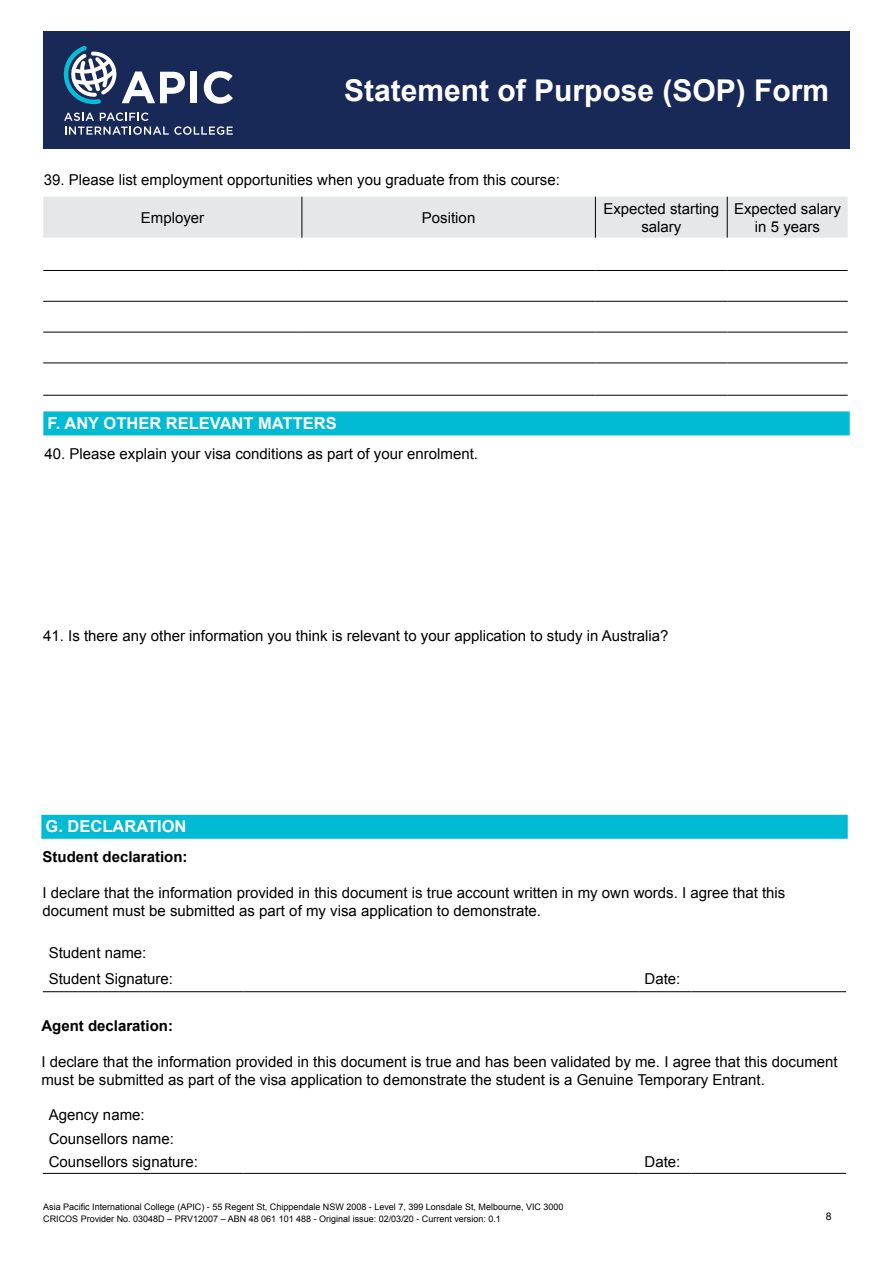
<style>
.page{position:relative;width:893px;height:1263px;background:#fff}
.page>*{position:absolute;margin:0;border:0;box-sizing:border-box;transform-origin:0 0}
.t1{font:700 30px "Arial";color:#fff}
.t2{font:700 16.5px "Arial";color:#fff}
.t3{font:15px/18px "Arial";color:#000}
.t4{font:700 15px "Arial";color:#000}
.t5{font:10.5px "Arial";color:#000}
.t6{font:9px/12px "Arial";color:#000}
</style>
<div class="page">
<div style="left:43px;top:32px;width:807px;height:117px;background:#182958"></div>
<svg style="left:64px;top:113px;width:169px;height:22px"></svg>
<div style="left:190px;top:72px;width:7px;height:31px;background:#fff"></div>
<svg style="left:204px;top:71px;width:29px;height:33px"></svg>
<svg style="left:63px;top:46px;width:122px;height:58px"></svg>
<div style="left:43px;top:197px;width:805px;height:41px;background:#e6e7e8"></div>
<hr style="left:595px;top:197px;width:1px;height:41px;background:#000">
<hr style="left:727px;top:197px;width:1px;height:41px;background:#000">
<hr style="left:43px;top:270px;width:259px;height:1px;background:#000">
<hr style="left:302px;top:270px;width:293px;height:1px;background:#000">
<hr style="left:595px;top:270px;width:132px;height:1px;background:#000">
<hr style="left:727px;top:270px;width:121px;height:1px;background:#000">
<hr style="left:43px;top:301px;width:259px;height:1px;background:#000">
<hr style="left:302px;top:301px;width:293px;height:1px;background:#000">
<hr style="left:595px;top:301px;width:132px;height:1px;background:#000">
<hr style="left:727px;top:301px;width:121px;height:1px;background:#000">
<hr style="left:43px;top:332px;width:259px;height:1px;background:#000">
<hr style="left:302px;top:332px;width:293px;height:1px;background:#000">
<hr style="left:595px;top:332px;width:132px;height:1px;background:#000">
<hr style="left:727px;top:332px;width:121px;height:1px;background:#000">
<hr style="left:43px;top:363px;width:259px;height:1px;background:#000">
<hr style="left:302px;top:363px;width:293px;height:1px;background:#000">
<hr style="left:595px;top:363px;width:132px;height:1px;background:#000">
<hr style="left:727px;top:363px;width:121px;height:1px;background:#000">
<hr style="left:43px;top:395px;width:259px;height:1px;background:#000">
<hr style="left:302px;top:395px;width:293px;height:1px;background:#000">
<hr style="left:595px;top:395px;width:132px;height:1px;background:#000">
<hr style="left:727px;top:395px;width:121px;height:1px;background:#000">
<hr style="left:302px;top:197px;width:1px;height:41px;background:#000">
<div style="left:43px;top:411px;width:807px;height:24px;background:#00bbd3"></div>
<div style="left:41px;top:815px;width:807px;height:24px;background:#00bbd3"></div>
<hr style="left:43px;top:991px;width:200px;height:1px;background:#000">
<hr style="left:243px;top:991px;width:395px;height:1px;background:#000">
<hr style="left:638px;top:991px;width:53px;height:1px;background:#000">
<hr style="left:691px;top:991px;width:155px;height:1px;background:#000">
<hr style="left:43px;top:1173px;width:200px;height:1px;background:#000">
<hr style="left:243px;top:1173px;width:395px;height:1px;background:#000">
<hr style="left:638px;top:1173px;width:53px;height:1px;background:#000">
<hr style="left:691px;top:1173px;width:155px;height:1px;background:#000">
<h1 class="t1" style="left:344px;top:71px;width:486px">Statement of Purpose (SOP) Form</h1>
<p class="t3" style="left:44px;top:170px;width:518px">39. Please list employment opportunities when you graduate from this course:</p>
<p class="t3" style="left:141px;top:208px;width:65px">Employer</p>
<p class="t3" style="left:422px;top:208px;width:55px">Position</p>
<p class="t3" style="left:603px;top:199px;width:117px;text-align:center">Expected starting salary</p>
<p class="t3" style="left:734px;top:199px;width:108px;text-align:center">Expected salary in 5 years</p>
<p class="t2" style="left:48px;top:412px;width:291px">F. ANY OTHER RELEVANT MATTERS</p>
<p class="t3" style="left:44px;top:445px;width:435px">40. Please explain your visa conditions as part of your enrolment.</p>
<p class="t3" style="left:43px;top:627px;width:627px">41. Is there any other information you think is relevant to your application to study in Australia?</p>
<p class="t2" style="left:46px;top:816px;width:142px">G. DECLARATION</p>
<p class="t4" style="left:43px;top:847px;width:147px">Student declaration:</p>
<p class="t3" style="left:43px;top:884px;width:744px">I declare that the information provided in this document is true account written in my own words. I agree that this document must be submitted as part of my visa application to demonstrate.</p>
<p class="t3" style="left:49px;top:940px;width:126px;line-height:26.1px">Student name:<br>Student Signature:</p>
<p class="t3" style="left:644px;top:970px;width:37px">Date:</p>
<p class="t4" style="left:41px;top:1016px;width:133px">Agent declaration:</p>
<p class="t3" style="left:41px;top:1053px;width:798px">I declare that the information provided in this document is true and has been validated by me. I agree that this document must be submitted as part of the visa application to demonstrate the student is a Genuine Temporary Entrant.</p>
<p class="t3" style="left:49px;top:1102px;width:127px;line-height:24.5px">Agency name:<br>Counsellors name:</p>
<p class="t3" style="left:49px;top:1153px;width:151px">Counsellors signature:</p>
<p class="t3" style="left:644px;top:1153px;width:37px">Date:</p>
<p class="t6" style="left:43px;top:1201px;width:522px">Asia Pacific International College (APIC) - 55 Regent St, Chippendale NSW 2008 - Level 7, 399 Lonsdale St, Melbourne, VIC 3000<br>CRICOS Provider No. 03048D – PRV12007 – ABN 48 061 101 488 - Original issue: 02/03/20 - Current version: 0.1</p>
<p class="t5" style="left:826px;top:1209px;width:7px">8</p>
</div>
